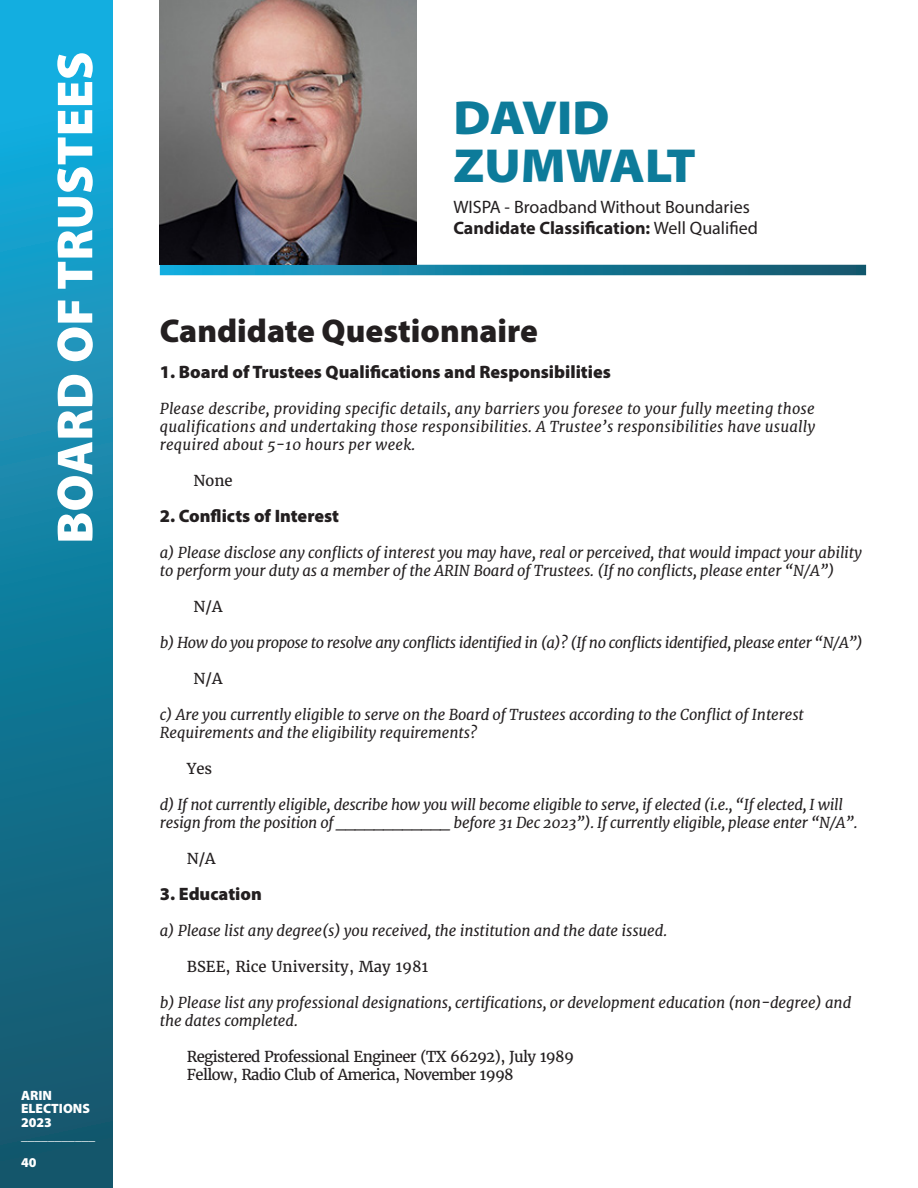
<style>
.page{position:relative;width:918px;height:1188px;background:#fff}
.page>*{position:absolute;margin:0;border:0;box-sizing:border-box;transform-origin:0 0}
.t1{font:900 51px "Myriad Pro";color:#fff}
.t2{font:900 semi-expanded 48px "Myriad Pro";color:#0d7b9a}
.t3{font:900 33px "Myriad Pro";color:#231f20}
.questionnaire_header{font:900 18px "Myriad Pro";color:#231f20}
.t4{font:700 18px "Myriad Pro";color:#231f20}
.t5{font:18px "Myriad Pro";color:#231f20}
.Question{font:italic 15px/18px "Merriweather";letter-spacing:-.01em;color:#231f20}
.Candidate_Answer{font:15px "Merriweather";letter-spacing:-.04em;color:#231f20}
.Question-2{font:italic 15px "Merriweather";letter-spacing:-.03em;color:#231f20}
.Candidate_Answer-2{font:15px "Merriweather";color:#231f20}
.t6{font:900 13.5px/13.5px "Myriad Pro";color:#fff}
.s1{font-weight:400}
</style>
<div class="page">
<div style="left:0;top:0;width:112px;height:1188px;background:linear-gradient(to bottom,#15b2e3,#134f62)"></div>
<svg style="left:160px;top:265px;width:706px;height:10px;background:#147d9e"></svg>
<img style="left:160px;top:0;width:256px;height:265px">
<p class="t1" style="left:41px;top:544px;width:494px;rotate:-90deg">BOARD OF TRUSTEES</p>
<p class="t6" style="left:21px;top:1088px;width:76px">ARIN<br>ELECTIONS<br>2023 ___________</p>
<p class="t6" style="left:21px;top:1156px;width:17px">40</p>
<p class="t2" style="left:453px;top:85px;width:158px">DAVID</p>
<p class="t2" style="left:453px;top:133px;width:244px">ZUMWALT</p>
<p class="t5" style="left:453px;top:195px;width:298px">WISPA - Broadband Without Boundaries</p>
<p class="t4" style="left:453px;top:216px;width:306px">Candidate Classification: <span class="s1">Well Qualified</span></p>
<p class="t3" style="left:160px;top:309px;width:380px">Candidate Questionnaire</p>
<p class="questionnaire_header" style="left:160px;top:360px;width:453px">1. Board of Trustees Qualifications and Responsibilities</p>
<p class="Question" style="left:160px;top:400px;width:657px;text-align:justify">Please describe, providing specific details, any barriers you foresee to your fully meeting those qualifications and undertaking those responsibilities. A Trustee’s responsibilities have usually required about 5-10 hours per week.</p>
<p class="Candidate_Answer" style="left:194px;top:471px;width:41px">None</p>
<p class="questionnaire_header" style="left:160px;top:504px;width:181px">2. Conflicts of Interest</p>
<p class="Question" style="left:160px;top:544px;width:704px">a) Please disclose any conflicts of interest you may have, real or perceived, that would impact your ability to perform your duty as a member of the ARIN Board of Trustees. (If no conflicts, please enter “N/A”)</p>
<p class="Candidate_Answer" style="left:194px;top:597px;width:30px">N/A</p>
<p class="Question-2" style="left:160px;top:633px;width:705px">b) How do you propose to resolve any conflicts identified in (a)? (If no conflicts identified, please enter “N/A”)</p>
<p class="Candidate_Answer" style="left:194px;top:669px;width:30px">N/A</p>
<p class="Question" style="left:160px;top:706px;width:646px">c) Are you currently eligible to serve on the Board of Trustees according to the Conflict of Interest<br>Requirements and the eligibility requirements?</p>
<p class="Candidate_Answer" style="left:187px;top:759px;width:27px">Yes</p>
<p class="Question" style="left:160px;top:796px;width:699px">d) If not currently eligible, describe how you will become eligible to serve, if elected (i.e., “If elected, I will resign from the position of ____________ before 31 Dec 2023”). If currently eligible, please enter “N/A”.</p>
<p class="Candidate_Answer" style="left:187px;top:849px;width:30px">N/A</p>
<p class="questionnaire_header" style="left:160px;top:882px;width:104px">3. Education</p>
<p class="Question" style="left:160px;top:922px;width:509px">a) Please list any degree(s) you received, the institution and the date issued.</p>
<p class="Candidate_Answer-2" style="left:187px;top:957px;width:243px">BSEE, Rice University, May 1981</p>
<p class="Question" style="left:160px;top:994px;width:693px">b) Please list any professional designations, certifications, or development education (non-degree) and the dates completed.</p>
<p class="Candidate_Answer" style="left:187px;top:1047px;width:389px">Registered Professional Engineer (TX 66292), July 1989</p>
<p class="Candidate_Answer" style="left:187px;top:1065px;width:328px">Fellow, Radio Club of America, November 1998</p>
</div>
